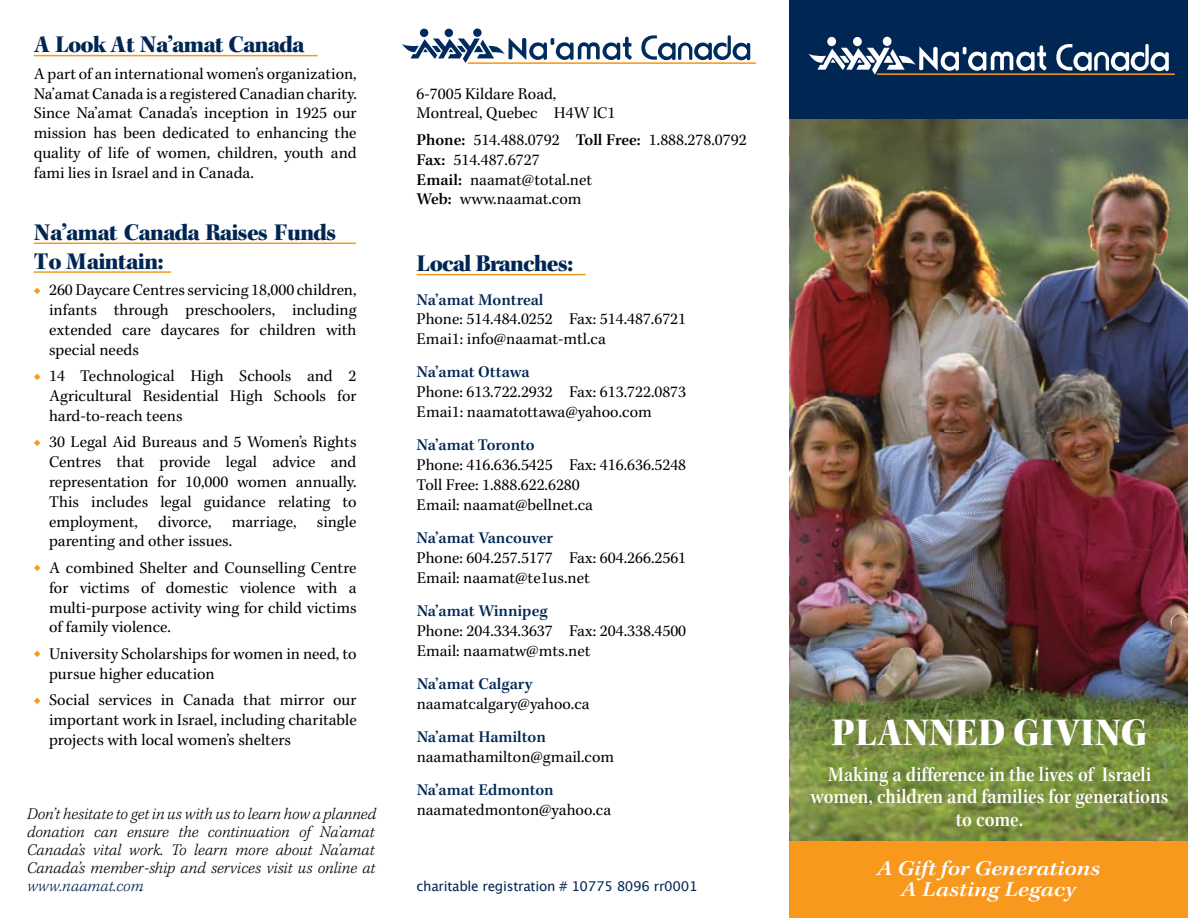
<style>
.page{position:relative;width:1188px;height:918px;background:#fff}
.page>*{position:absolute;margin:0;border:0;box-sizing:border-box;transform-origin:0 0}
.t1{font:39px "Kepl MM 775 575 26";color:#fff}
.t2{font:24px/28.8px "Kepl MM 775 575 16";color:#002653}
.t3{font:21px/22.5px "Kepl MM 535 450 14";color:#fff;text-align:center}
.t4{font:21px/21px "Kepl MM It 535 850 14";letter-spacing:-.005em;color:#fff;text-align:center}
.t5{font:16.5px/19.8px "Kepl MM 385 575 11";color:#000}
.t6{font:16.5px/18px "Kepl MM It 275 575 11";letter-spacing:-.02em;color:#000;text-align:justify}
.t7{font:16.5px "Kepl MM 535 575 11";color:#002653}
.t8{font:13.5px "Lucida Grande";letter-spacing:-.02em;color:#002653}
.s1{color:#f8981d}
.s2{color:#002653}
.s3{font-family:"Kepl MM 535 575 11"}
</style>
<div class="page">
<img style="left:830px;top:119px;width:358px;height:723px">
<svg style="left:416px;top:28px;width:414px;height:814px"></svg>
<div style="left:789px;top:842px;width:399px;height:76px;background:#f8981d"></div>
<hr style="left:34px;top:55px;width:284px;height:1px;background:#f8981d">
<hr style="left:34px;top:243px;width:322px;height:1px;background:#f8981d">
<hr style="left:34px;top:271px;width:137px;height:2px;background:#f8981d">
<hr style="left:417px;top:274px;width:169px;height:1px;background:#f8981d">
<svg style="left:641px;top:35px;width:109px;height:25px"></svg>
<hr style="left:468px;top:63px;width:288px;height:1px;background:#f8981d">
<div style="left:420px;top:29px;width:8px;height:8px;background:#002b5e;border-radius:50%"></div>
<div style="left:445px;top:29px;width:8px;height:8px;background:#002b5e;border-radius:50%"></div>
<div style="left:473px;top:28px;width:9px;height:9px;background:#002b5e;border-radius:50%"></div>
<svg style="left:402px;top:37px;width:230px;height:26px"></svg>
<div style="left:789px;top:0;width:399px;height:119px;background:#002653"></div>
<svg style="left:1056px;top:44px;width:113px;height:27px"></svg>
<hr style="left:877px;top:74px;width:298px;height:1px;background:#f8981d">
<div style="left:827px;top:37px;width:9px;height:9px;background:#fff;border-radius:50%"></div>
<div style="left:853px;top:37px;width:9px;height:9px;background:#fff;border-radius:50%"></div>
<div style="left:883px;top:37px;width:9px;height:9px;background:#fff;border-radius:50%"></div>
<svg style="left:809px;top:45px;width:237px;height:30px"></svg>
<h2 class="t2" style="left:34px;top:30px;width:271px">A Look At Na’amat Canada</h2>
<p class="t5" style="left:34px;top:64px;width:325px;text-align:justify">A part of an international women’s organization, Na’amat Canada is a registered Canadian charity.<br>Since Na’amat Canada’s inception in 1925 our mission has been dedicated to enhancing the quality of life of women, children, youth and fami lies in Israel and in Canada.</p>
<h2 class="t2" style="left:34px;top:218px;width:304px">Na’amat Canada Raises Funds<br>To Maintain:</h2>
<p class="t5" style="left:49px;top:280px;width:309px;text-align:justify;text-indent:-15px"><span class="s1">◆</span> 260 Daycare Centres servicing 18,000 children, infants through preschoolers, including extended care daycares for children with special needs</p>
<p class="t5" style="left:49px;top:366px;width:309px;text-align:justify;text-indent:-15px"><span class="s1">◆</span> 14 Technological High Schools and 2<br>Agricultural Residential High Schools for hard-to-reach teens</p>
<p class="t5" style="left:49px;top:432px;width:309px;text-align:justify;text-indent:-15px"><span class="s1">◆</span> 30 Legal Aid Bureaus and 5 Women’s Rights Centres that provide legal advice and representation for 10,000 women annually.<br>This includes legal guidance relating to employment, divorce, marriage, single parenting and other issues.</p>
<p class="t5" style="left:49px;top:558px;width:309px;text-align:justify;text-indent:-15px"><span class="s1">◆</span> A combined Shelter and Counselling Centre for victims of domestic violence with a multi-purpose activity wing for child victims of family violence.</p>
<p class="t5" style="left:49px;top:644px;width:309px;text-indent:-15px"><span class="s1">◆</span> University Scholarships for women in need, to pursue higher education</p>
<p class="t5" style="left:49px;top:690px;width:309px;text-align:justify;text-indent:-15px"><span class="s1">◆</span> Social services in Canada that mirror our important work in Israel, including charitable projects with local women’s shelters</p>
<p class="t6" style="left:27px;top:805px;width:351px">Don’t hesitate to get in us with us to learn how a planned donation can ensure the continuation of Na’amat Canada’s vital work. To learn more about Na’amat Canada’s member-ship and services visit us online at <span class="s2">www.naamat.com</span>.</p>
<p class="t5" style="left:417px;top:84px;width:200px">6-7005 Kildare Road,<br>Montreal, Quebec H4W lC1</p>
<p class="t5" style="left:417px;top:130px;width:331px"><span class="s3">Phone:</span> 514.488.0792 <span class="s3">Toll Free:</span> 1.888.278.0792<br><span class="s3">Fax:</span> 514.487.6727<br><span class="s3">Email:</span> naamat@total.net<br><span class="s3">Web:</span> www.naamat.com</p>
<h2 class="t2" style="left:417px;top:249px;width:157px">Local Branches:</h2>
<p class="t7" style="left:417px;top:290px;width:128px">Na’amat Montreal</p>
<p class="t5" style="left:417px;top:309px;width:271px">Phone: 514.484.0252 Fax: 514.487.6721<br>Emai1: info@naamat-mtl.ca</p>
<p class="t7" style="left:417px;top:363px;width:114px">Na’amat Ottawa</p>
<p class="t5" style="left:417px;top:382px;width:271px">Phone: 613.722.2932 Fax: 613.722.0873<br>Emai1: naamatottawa@yahoo.com</p>
<p class="t7" style="left:417px;top:436px;width:120px">Na’amat Toronto</p>
<p class="t5" style="left:417px;top:455px;width:271px">Phone: 416.636.5425 Fax: 416.636.5248<br>Toll Free: 1.888.622.6280<br>Email: naamat@bellnet.ca</p>
<p class="t7" style="left:417px;top:529px;width:138px">Na’amat Vancouver</p>
<p class="t5" style="left:417px;top:548px;width:271px">Phone: 604.257.5177 Fax: 604.266.2561<br>Email: naamat@te1us.net</p>
<p class="t7" style="left:417px;top:602px;width:132px">Na’amat Winnipeg</p>
<p class="t5" style="left:417px;top:621px;width:271px">Phone: 204.334.3637 Fax: 204.338.4500<br>Email: naamatw@mts.net</p>
<p class="t7" style="left:417px;top:675px;width:117px">Na’amat Calgary</p>
<p class="t5" style="left:417px;top:694px;width:174px">naamatcalgary@yahoo.ca</p>
<p class="t7" style="left:417px;top:728px;width:131px">Na’amat Hamilton</p>
<p class="t5" style="left:417px;top:747px;width:199px">naamathamilton@gmail.com</p>
<p class="t7" style="left:417px;top:781px;width:139px">Na’amat Edmonton</p>
<p class="t5" style="left:417px;top:800px;width:196px">naamatedmonton@yahoo.ca</p>
<p class="t8" style="left:417px;top:878px;width:282px">charitable registration # 10775 8096 rr0001</p>
<h1 class="t1" style="left:831px;top:711px;width:315px">PLANNED GIVING</h1>
<p class="t3" style="left:811px;top:763px;width:359px">Making a difference in the lives of Israeli women, children and families for generations to come.</p>
<p class="t4" style="left:877px;top:858px;width:225px">A Gift for Generations<br>A Lasting Legacy</p>
</div>
